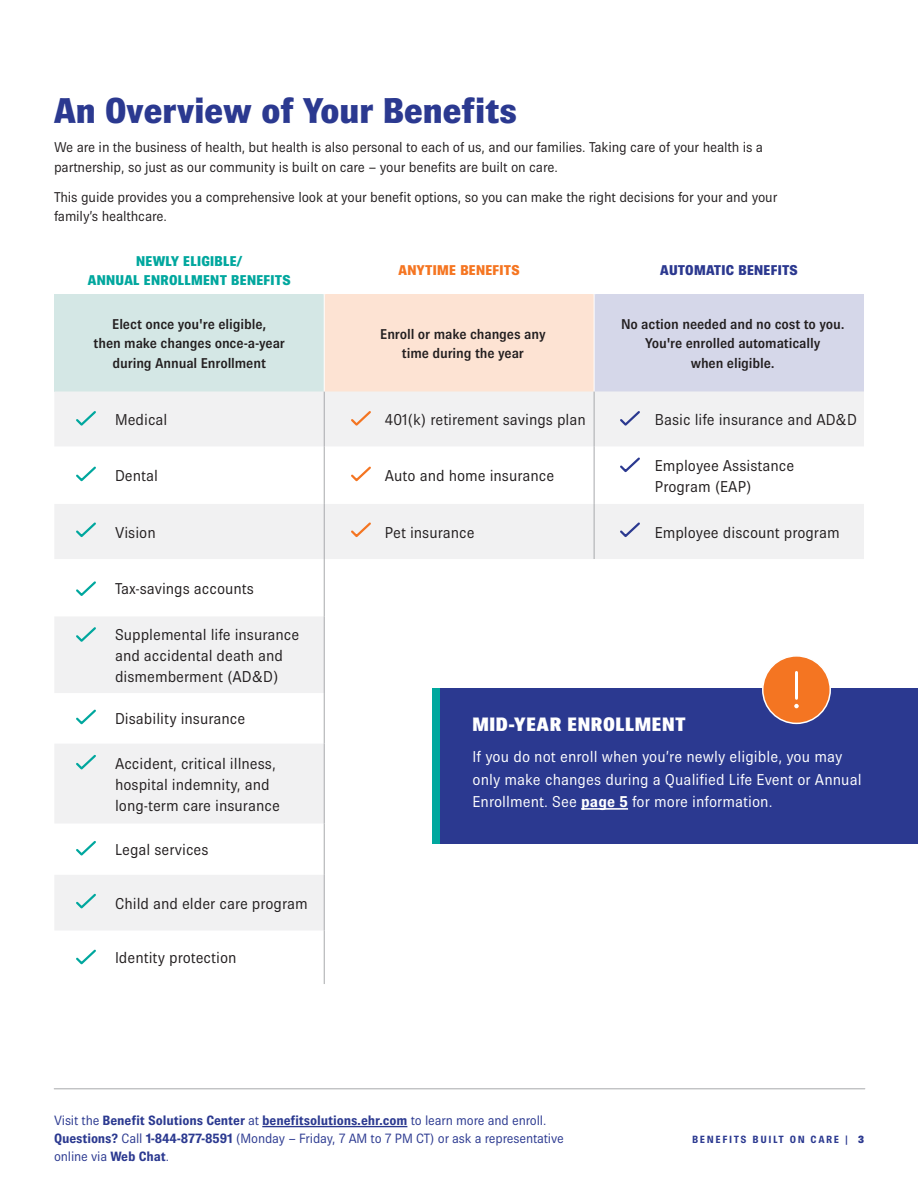
<style>
.page{position:relative;width:918px;height:1188px;background:#fff}
.page>*{position:absolute;margin:0;border:0;box-sizing:border-box;transform-origin:0 0}
.t1{font:800 36px "Brown Pro";color:#2b3990}
.t2{font:900 19.5px "Brown Pro";letter-spacing:.03em;color:#fff}
.t3{font:15.75px/21px "Brown Pro";color:#231f20}
.t4{font:15.75px/22.5px "Brown Pro";letter-spacing:.005em;color:#fff}
.t5{font:14.25px/19.5px "Brown Pro";letter-spacing:-.01em;color:#231f20}
.t6{font:600 14.25px/19.5px "Brown Pro";letter-spacing:-.01em;color:#231f20;text-align:center}
.t7{font:800 14.25px/19.5px "Brown Pro";letter-spacing:.02em;color:#00a79e;text-align:center}
.t8{font:800 14.25px "Brown Pro";letter-spacing:.02em;color:#2b388f}
.t9{font:800 14.25px "Brown Pro";letter-spacing:.02em;color:#f57521}
.t10{font:13.5px/18px "Brown Pro";letter-spacing:-.01em;color:#2b3990}
.t11{font:700 10.5px "Brown Pro";letter-spacing:.15em;color:#2b3990}
.s1{font-weight:700}
.s2{font-weight:900;color:#2b388f}
</style>
<div class="page">
<hr style="left:54px;top:1089px;width:811px;height:1px;background:#a7a9ac">
<hr style="left:262px;top:1126px;width:145px;height:1px;background:#2b3990">
<div style="left:54px;top:294px;width:270px;height:98px;background:#d4e7e5"></div>
<div style="left:324px;top:294px;width:270px;height:98px;background:#fde3d3"></div>
<div style="left:594px;top:294px;width:270px;height:98px;background:#d5d7e9"></div>
<svg style="left:55px;top:392px;width:809px;height:539px"></svg>
<svg style="left:55px;top:447px;width:269px;height:169px"></svg>
<svg style="left:325px;top:447px;width:539px;height:169px"></svg>
<hr style="left:594px;top:392px;width:1px;height:55px;background:#a7a9ac">
<hr style="left:594px;top:447px;width:1px;height:57px;background:#a7a9ac">
<hr style="left:594px;top:504px;width:1px;height:55px;background:#a7a9ac">
<hr style="left:324px;top:392px;width:1px;height:55px;background:#a7a9ac">
<hr style="left:324px;top:447px;width:1px;height:57px;background:#a7a9ac">
<hr style="left:324px;top:504px;width:1px;height:55px;background:#a7a9ac">
<hr style="left:324px;top:559px;width:1px;height:57px;background:#a7a9ac">
<hr style="left:324px;top:616px;width:1px;height:77px;background:#a7a9ac">
<hr style="left:324px;top:693px;width:1px;height:51px;background:#a7a9ac">
<hr style="left:324px;top:744px;width:1px;height:79px;background:#a7a9ac">
<hr style="left:324px;top:824px;width:1px;height:51px;background:#a7a9ac">
<hr style="left:324px;top:875px;width:1px;height:56px;background:#a7a9ac">
<hr style="left:324px;top:931px;width:1px;height:53px;background:#a7a9ac">
<hr style="left:324px;top:294px;width:1px;height:97px;background:#fff">
<hr style="left:594px;top:294px;width:1px;height:97px;background:#fff">
<svg style="left:74px;top:409px;width:24px;height:19px"></svg>
<svg style="left:74px;top:465px;width:24px;height:18px"></svg>
<svg style="left:74px;top:520px;width:24px;height:19px"></svg>
<svg style="left:74px;top:579px;width:24px;height:19px"></svg>
<svg style="left:74px;top:625px;width:24px;height:19px"></svg>
<svg style="left:74px;top:708px;width:24px;height:18px"></svg>
<svg style="left:74px;top:753px;width:24px;height:19px"></svg>
<svg style="left:74px;top:839px;width:24px;height:19px"></svg>
<svg style="left:74px;top:892px;width:24px;height:18px"></svg>
<svg style="left:76px;top:949px;width:20px;height:16px"></svg>
<svg style="left:349px;top:409px;width:24px;height:19px"></svg>
<svg style="left:349px;top:465px;width:24px;height:18px"></svg>
<svg style="left:349px;top:520px;width:24px;height:19px"></svg>
<svg style="left:618px;top:409px;width:24px;height:19px"></svg>
<svg style="left:618px;top:455px;width:24px;height:19px"></svg>
<svg style="left:618px;top:520px;width:24px;height:19px"></svg>
<div style="left:432px;top:688px;width:486px;height:155px;background:#2b3990"></div>
<hr style="left:581px;top:808px;width:47px;height:2px;background:#fff">
<div style="left:432px;top:688px;width:7px;height:155px;background:#00a79e"></div>
<div style="left:763px;top:656px;width:67px;height:67px;background:#f47522;border-radius:50%"></div>
<div style="left:762px;top:655px;width:69px;height:69px;border:2px solid #fff;border-radius:50%"></div>
<hr style="left:795px;top:672px;width:3px;height:26px;background:#fff">
<svg style="left:794px;top:704px;width:5px;height:4px"></svg>
<h1 class="t1" style="left:54px;top:90px;width:465px">An Overview of Your Benefits</h1>
<p class="t5" style="left:54px;top:138px;width:711px">We are in the business of health, but health is also personal to each of us, and our families. Taking care of your health is a partnership, so just as our community is built on care – your benefits are built on care.</p>
<p class="t5" style="left:54px;top:187px;width:725px">This guide provides you a comprehensive look at your benefit options, so you can make the right decisions for your and your family’s healthcare.</p>
<p class="t7" style="left:88px;top:251px;width:204px">NEWLY ELIGIBLE/<br>ANNUAL ENROLLMENT BENEFITS</p>
<p class="t9" style="left:399px;top:263px;width:123px">ANYTIME BENEFITS</p>
<p class="t8" style="left:660px;top:263px;width:139px">AUTOMATIC BENEFITS</p>
<p class="t6" style="left:94px;top:314px;width:193px">Elect once you're eligible,<br>then make changes once-a-year during Annual Enrollment</p>
<p class="t6" style="left:380px;top:324px;width:167px">Enroll or make changes any time during the year</p>
<p class="t6" style="left:621px;top:314px;width:225px">No action needed and no cost to you.<br>You're enrolled automatically<br>when eligible.</p>
<p class="t3" style="left:115px;top:409px;width:54px">Medical</p>
<p class="t3" style="left:385px;top:409px;width:202px">401(k) retirement savings plan</p>
<p class="t3" style="left:655px;top:409px;width:204px">Basic life insurance and AD&amp;D</p>
<p class="t3" style="left:115px;top:465px;width:44px">Dental</p>
<p class="t3" style="left:385px;top:465px;width:171px">Auto and home insurance</p>
<p class="t3" style="left:655px;top:455px;width:141px">Employee Assistance<br>Program (EAP)</p>
<p class="t3" style="left:115px;top:522px;width:42px">Vision</p>
<p class="t3" style="left:385px;top:522px;width:91px">Pet insurance</p>
<p class="t3" style="left:655px;top:522px;width:186px">Employee discount program</p>
<p class="t3" style="left:115px;top:578px;width:140px">Tax-savings accounts</p>
<p class="t3" style="left:115px;top:624px;width:186px">Supplemental life insurance and accidental death and dismemberment (AD&amp;D)</p>
<p class="t3" style="left:115px;top:708px;width:132px">Disability insurance</p>
<p class="t3" style="left:115px;top:753px;width:166px">Accident, critical illness, hospital indemnity, and long-term care insurance</p>
<p class="t3" style="left:115px;top:839px;width:95px">Legal services</p>
<p class="t3" style="left:115px;top:893px;width:194px">Child and elder care program</p>
<p class="t3" style="left:115px;top:947px;width:123px">Identity protection</p>
<p class="t2" style="left:472px;top:713px;width:215px">MID-YEAR ENROLLMENT</p>
<p class="t4" style="left:472px;top:745px;width:391px">If you do not enroll when you’re newly eligible, you may only make changes during a Qualified Life Event or Annual<br>Enrollment. See <span class="s1">page 5</span> for more information.</p>
<p class="t10" style="left:54px;top:1111px;width:511px">Visit the <span class="s1">Benefit Solutions Center</span> at <span class="s1">benefitsolutions.ehr.com</span> to learn more and enroll.<br><span class="s1">Questions?</span> Call <span class="s1">1-844-877-8591</span> (Monday – Friday, 7 AM to 7 PM CT) or ask a representative online via <span class="s1">Web Chat</span>.</p>
<p class="t11" style="left:692px;top:1134px;width:173px">BENEFITS BUILT ON CARE | <span class="s2">3</span></p>
</div>
